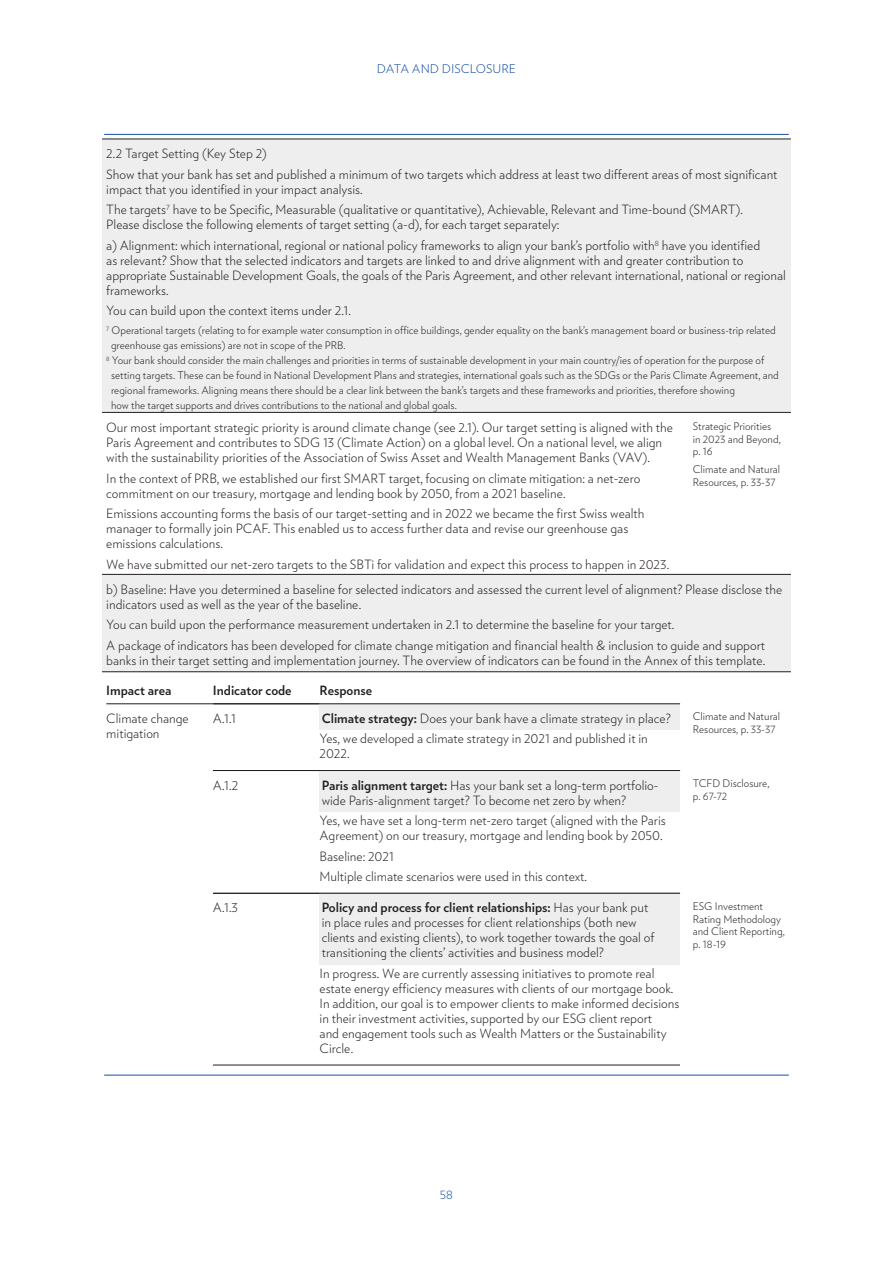
<style>
.page{position:relative;width:893px;height:1263px;background:#fff}
.page>*{position:absolute;margin:0;border:0;box-sizing:border-box;transform-origin:0 0}
.t1{font:300 12.75px/15px "Verlag Text";letter-spacing:-.005em;color:#231f20}
.t2{font:700 12.75px "Verlag Text";letter-spacing:-.005em;color:#231f20}
.t3{font:300 12px "Verlag Text";color:#1750a2}
.t4{font:300 10.5px/12.6px "Verlag Text";letter-spacing:-.005em;color:#231f20}
.s1{font-weight:700}
</style>
<div class="page">
<hr style="left:104px;top:134px;width:685px;height:1px;background:#1750a2">
<div style="left:102px;top:139px;width:689px;height:30px;background:#eeeeef"></div>
<hr style="left:102px;top:139px;width:689px;height:1px;background:#231f20">
<div style="left:102px;top:164px;width:689px;height:37px;background:#eeeeef"></div>
<div style="left:102px;top:200px;width:689px;height:36px;background:#eeeeef"></div>
<div style="left:102px;top:235px;width:689px;height:67px;background:#eeeeef"></div>
<div style="left:102px;top:301px;width:689px;height:111px;background:#eeeeef"></div>
<hr style="left:102px;top:412px;width:689px;height:1px;background:#231f20">
<div style="left:102px;top:574px;width:689px;height:46px;background:#eeeeef"></div>
<hr style="left:102px;top:574px;width:689px;height:1px;background:#231f20">
<div style="left:102px;top:615px;width:689px;height:21px;background:#eeeeef"></div>
<div style="left:102px;top:635px;width:689px;height:36px;background:#eeeeef"></div>
<hr style="left:102px;top:671px;width:689px;height:1px;background:#231f20">
<hr style="left:106px;top:703px;width:574px;height:1px;background:#231f20">
<div style="left:320px;top:703px;width:360px;height:27px;background:#eeeeef"></div>
<hr style="left:213px;top:703px;width:467px;height:1px;background:#231f20">
<div style="left:320px;top:770px;width:360px;height:41px;background:#eeeeef"></div>
<hr style="left:213px;top:770px;width:467px;height:1px;background:#231f20">
<div style="left:320px;top:893px;width:360px;height:71px;background:#eeeeef"></div>
<hr style="left:213px;top:893px;width:467px;height:1px;background:#231f20">
<hr style="left:213px;top:1065px;width:467px;height:1px;background:#231f20">
<hr style="left:104px;top:1075px;width:685px;height:1px;background:#1750a2">
<p class="t3" style="left:377px;top:59px;width:141px">DATA AND DISCLOSURE</p>
<p class="t1" style="left:106px;top:143px;width:673px;line-height:20.5px">2.2 Target Setting (Key Step 2)<br>Show that your bank has set and published a minimum of two targets which address at least two different areas of most significant</p>
<p class="t1" style="left:106px;top:178px;width:638px;line-height:20.5px">impact that you identified in your impact analysis.<br>The targets<sup>7</sup> have to be Specific, Measurable (qualitative or quantitative), Achievable, Relevant and Time-bound (SMART).</p>
<p class="t1" style="left:106px;top:214px;width:655px;line-height:20.5px">Please disclose the following elements of target setting (a-d), for each target separately:<br>a) Alignment: which international, regional or national policy frameworks to align your bank’s portfolio with<sup>8</sup> have you identified</p>
<p class="t1" style="left:106px;top:252px;width:681px">as relevant? Show that the selected indicators and targets are linked to and drive alignment with and greater contribution to appropriate Sustainable Development Goals, the goals of the Paris Agreement, and other relevant international, national or regional frameworks.</p>
<p class="t1" style="left:106px;top:303px;width:246px">You can build upon the context items under 2.1.</p>
<p class="t4" style="left:106px;top:324px;width:671px"><sup>7</sup> Operational targets (relating to for example water consumption in office buildings, gender equality on the bank’s management board or business-trip related</p>
<p class="t4" style="left:111px;top:339px;width:236px">greenhouse gas emissions) are not in scope of the PRB.</p>
<p class="t4" style="left:106px;top:354px;width:659px"><sup>8</sup> Your bank should consider the main challenges and priorities in terms of sustainable development in your main country/ies of operation for the purpose of</p>
<p class="t4" style="left:111px;top:369px;width:669px">setting targets. These can be found in National Development Plans and strategies, international goals such as the SDGs or the Paris Climate Agreement, and</p>
<p class="t4" style="left:111px;top:384px;width:625px">regional frameworks. Aligning means there should be a clear link between the bank’s targets and these frameworks and priorities, therefore showing</p>
<p class="t4" style="left:111px;top:399px;width:347px">how the target supports and drives contributions to the national and global goals.</p>
<p class="t1" style="left:106px;top:420px;width:568px">Our most important strategic priority is around climate change (see 2.1). Our target setting is aligned with the<br>Paris Agreement and contributes to SDG 13 (Climate Action) on a global level. On a national level, we align with the sustainability priorities of the Association of Swiss Asset and Wealth Management Banks (VAV).</p>
<p class="t1" style="left:106px;top:470px;width:536px">In the context of PRB, we established our first SMART target, focusing on climate mitigation: a net-zero commitment on our treasury, mortgage and lending book by 2050, from a 2021 baseline.</p>
<p class="t1" style="left:106px;top:506px;width:540px">Emissions accounting forms the basis of our target-setting and in 2022 we became the first Swiss wealth manager to formally join PCAF. This enabled us to access further data and revise our greenhouse gas emissions calculations.</p>
<p class="t1" style="left:106px;top:556px;width:564px">We have submitted our net-zero targets to the SBTi for validation and expect this process to happen in 2023.</p>
<p class="t4" style="left:693px;top:419px;width:89px">Strategic Priorities in 2023 and Beyond, p. 16</p>
<p class="t4" style="left:693px;top:463px;width:89px">Climate and Natural<br>Resources, p. 33-37</p>
<p class="t1" style="left:106px;top:581px;width:677px">b) Baseline: Have you determined a baseline for selected indicators and assessed the current level of alignment? Please disclose the indicators used as well as the year of the baseline.</p>
<p class="t1" style="left:106px;top:614px;width:660px;line-height:20.5px">You can build upon the performance measurement undertaken in 2.1 to determine the baseline for your target.<br>A package of indicators has been developed for climate change mitigation and financial health &amp; inclusion to guide and support</p>
<p class="t1" style="left:106px;top:652px;width:660px">banks in their target setting and implementation journey. The overview of indicators can be found in the Annex of this template.</p>
<p class="t2" style="left:106px;top:679px;width:67px">Impact area</p>
<p class="t2" style="left:213px;top:679px;width:80px">Indicator code</p>
<p class="t2" style="left:320px;top:679px;width:54px">Response</p>
<p class="t1" style="left:106px;top:710px;width:84px">Climate change mitigation</p>
<p class="t1" style="left:213px;top:710px;width:25px">A.1.1</p>
<p class="t1" style="left:320px;top:707px;width:353px;line-height:20.5px"><span class="s1">Climate strategy:</span> Does your bank have a climate strategy in place?<br>Yes, we developed a climate strategy in 2021 and published it in</p>
<p class="t1" style="left:320px;top:746px;width:32px">2022.</p>
<p class="t4" style="left:693px;top:710px;width:89px">Climate and Natural<br>Resources, p. 33-37</p>
<p class="t1" style="left:213px;top:777px;width:27px">A.1.2</p>
<p class="t1" style="left:322px;top:777px;width:338px"><span class="s1">Paris alignment target:</span> Has your bank set a long-term portfolio&shy;wide Paris-alignment target? To become net zero by when?</p>
<p class="t1" style="left:320px;top:812px;width:348px">Yes, we have set a long-term net-zero target (aligned with the Paris<br>Agreement) on our treasury, mortgage and lending book by 2050.</p>
<p class="t1" style="left:320px;top:845px;width:269px;line-height:20.5px">Baseline: 2021<br>Multiple climate scenarios were used in this context.</p>
<p class="t1" style="left:213px;top:900px;width:27px">A.1.3</p>
<p class="t1" style="left:322px;top:900px;width:334px"><span class="s1">Policy and process for client relationships:</span> Has your bank put in place rules and processes for client relationships (both new clients and existing clients), to work together towards the goal of transitioning the clients’ activities and business model?</p>
<p class="t1" style="left:320px;top:965px;width:361px">In progress. We are currently assessing initiatives to promote real estate energy efficiency measures with clients of our mortgage book.<br>In addition, our goal is to empower clients to make informed decisions in their investment activities, supported by our ESG client report<br>and engagement tools such as Wealth Matters or the Sustainability Circle.</p>
<p class="t4" style="left:693px;top:777px;width:78px">TCFD Disclosure, p. 67-72</p>
<p class="t4" style="left:693px;top:899px;width:93px">ESG Investment<br>Rating Methodology and Client Reporting, p. 18-19</p>
<p class="t3" style="left:440px;top:1185px;width:15px">58</p>
</div>
